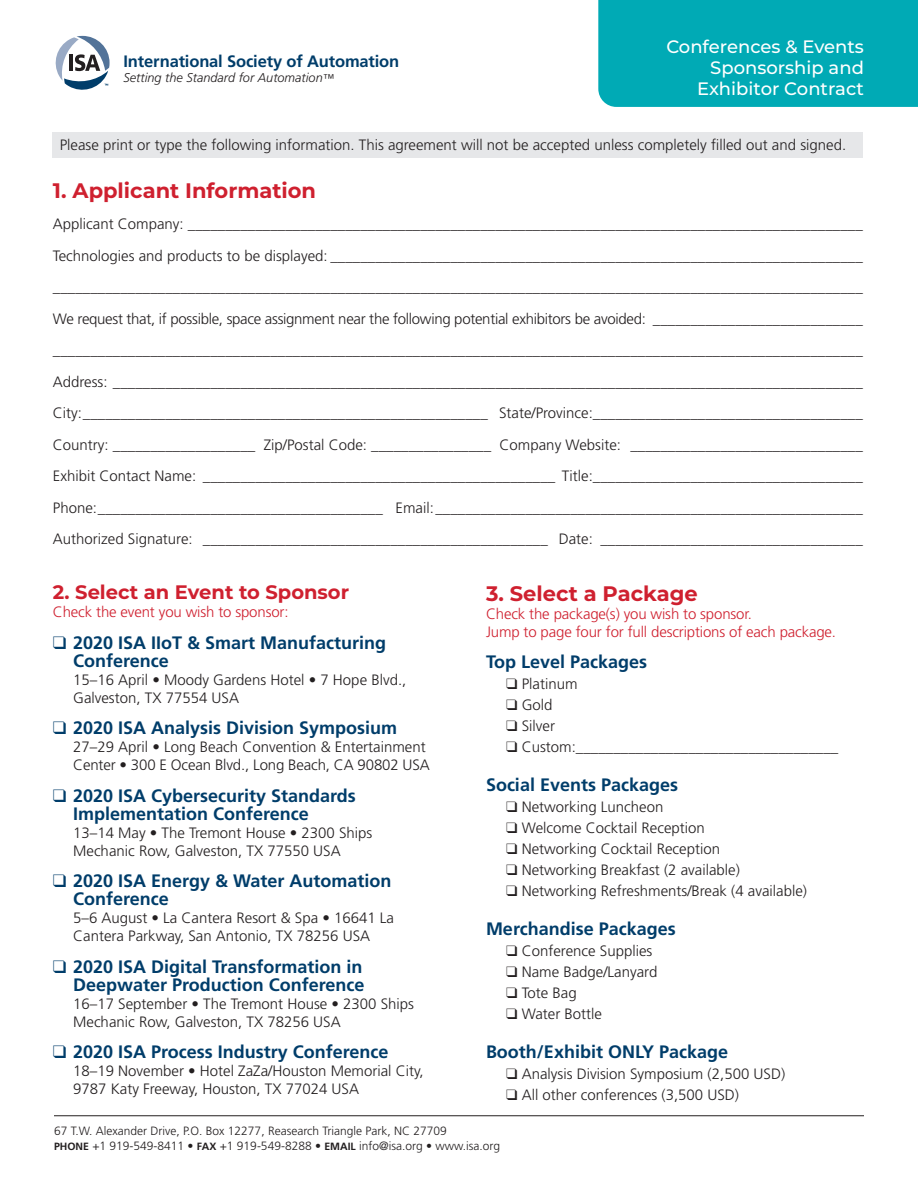
<style>
.page{position:relative;width:918px;height:1188px;background:#fff}
.page>*{position:absolute;margin:0;border:0;box-sizing:border-box;transform-origin:0 0}
.t1{font:700 21px "Montserrat";color:#cf202f}
.t2{font:700 19.5px "Montserrat";color:#cf202f}
.t3{font:700 18px/18px "Frutiger";color:#003d6a}
.t4{font:500 18px/21px "Montserrat";color:#fff;text-align:right}
.t5{font:700 16.5px "Frutiger";letter-spacing:-.01em;color:#003d6a}
.t6{font:300 15px/18px "Frutiger";color:#231f20}
.t7{font:300 15px "Frutiger";letter-spacing:-.02em;color:#231f20}
.t8{font:300 15px/18px "Frutiger";letter-spacing:-.01em;color:#cf202f}
.t9{font:italic 300 12.75px "Frutiger";color:#231f20}
.t10{font:300 12px "Frutiger";color:#231f20}
.s1{font-size:11.25px}
.s2{font-weight:700;font-size:10.5px}
</style>
<div class="page">
<div style="left:53px;top:132px;width:810px;height:26px;background:#e6e7e9"></div>
<svg style="left:55px;top:36px;width:55px;height:54px"></svg>
<div style="left:598px;top:0;width:320px;height:107px;background:#00aab5"></div>
<hr style="left:54px;top:1115px;width:810px;height:1px;background:#231f20">
<p class="t5" style="left:124px;top:51px;width:277px">International Society of Automation</p>
<p class="t9" style="left:124px;top:70px;width:212px">Setting the Standard for Automation<span class="s1">™</span></p>
<p class="t4" style="left:666px;top:35px;width:199px">Conferences &amp; Events<br>Sponsorship and<br>Exhibitor Contract</p>
<p class="t6" style="left:60px;top:136px;width:788px">Please print or type the following information. This agreement will not be accepted unless completely filled out and signed.</p>
<p class="t1" style="left:53px;top:175px;width:265px">1. Applicant Information</p>
<p class="t6" style="left:53px;top:216px;width:812px">Applicant Company: __________________________________________________________________________________________</p>
<p class="t6" style="left:53px;top:247px;width:811px">Technologies and products to be displayed: _______________________________________________________________________</p>
<p class="t6" style="left:53px;top:279px;width:812px">____________________________________________________________________________________________________________</p>
<p class="t7" style="left:53px;top:310px;width:811px">We request that, if possible, space assignment near the following potential exhibitors be avoided: ____________________________</p>
<p class="t6" style="left:53px;top:342px;width:812px">____________________________________________________________________________________________________________</p>
<p class="t6" style="left:53px;top:373px;width:811px">Address: ____________________________________________________________________________________________________</p>
<p class="t6" style="left:53px;top:405px;width:812px">City:______________________________________________________ State/Province:____________________________________</p>
<p class="t6" style="left:53px;top:436px;width:811px">Country: ___________________ Zip/Postal Code: ________________ Company Website: _______________________________</p>
<p class="t6" style="left:53px;top:468px;width:812px">Exhibit Contact Name: _______________________________________________ Title:____________________________________</p>
<p class="t6" style="left:53px;top:499px;width:811px">Phone:______________________________________ Email:_________________________________________________________</p>
<p class="t6" style="left:53px;top:531px;width:812px">Authorized Signature: ______________________________________________ Date: ___________________________________</p>
<p class="t1" style="left:486px;top:578px;width:213px">3. Select a Package</p>
<p class="t8" style="left:486px;top:605px;width:352px">Check the package(s) you wish to sponsor.<br>Jump to page four for full descriptions of each package.</p>
<p class="t3" style="left:486px;top:653px;width:163px">Top Level Packages</p>
<p class="t6" style="left:506px;top:675px;width:73px">❑ Platinum</p>
<p class="t6" style="left:506px;top:696px;width:48px">❑ Gold</p>
<p class="t6" style="left:506px;top:717px;width:50px">❑ Silver</p>
<p class="t6" style="left:506px;top:738px;width:334px">❑ Custom:___________________________________</p>
<p class="t3" style="left:486px;top:776px;width:194px">Social Events Packages</p>
<p class="t6" style="left:506px;top:798px;width:159px">❑ Networking Luncheon</p>
<p class="t6" style="left:506px;top:819px;width:200px">❑ Welcome Cocktail Reception</p>
<p class="t6" style="left:506px;top:840px;width:215px">❑ Networking Cocktail Reception</p>
<p class="t6" style="left:506px;top:861px;width:235px">❑ Networking Breakfast (2 available)</p>
<p class="t6" style="left:506px;top:882px;width:302px">❑ Networking Refreshments/Break (4 available)</p>
<p class="t3" style="left:486px;top:920px;width:191px">Merchandise Packages</p>
<p class="t6" style="left:506px;top:942px;width:148px">❑ Conference Supplies</p>
<p class="t6" style="left:506px;top:963px;width:153px">❑ Name Badge/Lanyard</p>
<p class="t6" style="left:506px;top:984px;width:72px">❑ Tote Bag</p>
<p class="t6" style="left:506px;top:1005px;width:97px">❑ Water Bottle</p>
<p class="t3" style="left:486px;top:1043px;width:244px">Booth/Exhibit ONLY Package</p>
<p class="t6" style="left:506px;top:1065px;width:280px">❑ Analysis Division Symposium (2,500 USD)</p>
<p class="t6" style="left:506px;top:1086px;width:234px">❑ All other conferences (3,500 USD)</p>
<p class="t10" style="left:54px;top:1124px;width:394px">67 T.W. Alexander Drive, P.O. Box 12277, Reasearch Triangle Park, NC 27709</p>
<p class="t10" style="left:54px;top:1139px;width:448px"><span class="s2">PHONE</span> +1 919-549-8411 • <span class="s2">FAX</span> +1 919-549-8288 • <span class="s2">EMAIL</span> info@isa.org • www.isa.org</p>
<p class="t2" style="left:53px;top:578px;width:298px">2. Select an Event to Sponsor</p>
<p class="t8" style="left:53px;top:603px;width:237px">Check the event you wish to sponsor:</p>
<p class="t3" style="left:73px;top:634px;width:315px;text-indent:-20px">❑ 2020 ISA IIoT &amp; Smart Manufacturing<br>Conference</p>
<p class="t6" style="left:73px;top:671px;width:335px">15–16 April • Moody Gardens Hotel • 7 Hope Blvd.,<br>Galveston, TX 77554 USA</p>
<p class="t3" style="left:53px;top:719px;width:346px">❑ 2020 ISA Analysis Division Symposium</p>
<p class="t6" style="left:73px;top:738px;width:358px">27–29 April • Long Beach Convention &amp; Entertainment<br>Center • 300 E Ocean Blvd., Long Beach, CA 90802 USA</p>
<p class="t3" style="left:73px;top:787px;width:284px;text-indent:-20px">❑ 2020 ISA Cybersecurity Standards<br>Implementation Conference</p>
<p class="t6" style="left:73px;top:824px;width:301px">13–14 May • The Tremont House • 2300 Ships<br>Mechanic Row, Galveston, TX 77550 USA</p>
<p class="t3" style="left:73px;top:872px;width:320px;text-indent:-20px">❑ 2020 ISA Energy &amp; Water Automation<br>Conference</p>
<p class="t6" style="left:73px;top:909px;width:322px">5–6 August • La Cantera Resort &amp; Spa • 16641 La<br>Cantera Parkway, San Antonio, TX 78256 USA</p>
<p class="t3" style="left:53px;top:958px;width:313px;text-align:right">❑ 2020 ISA Digital Transformation in<br>Deepwater Production Conference</p>
<p class="t6" style="left:73px;top:995px;width:342px">16–17 September • The Tremont House • 2300 Ships<br>Mechanic Row, Galveston, TX 78256 USA</p>
<p class="t3" style="left:53px;top:1043px;width:337px">❑ 2020 ISA Process Industry Conference</p>
<p class="t6" style="left:73px;top:1062px;width:352px">18–19 November • Hotel ZaZa/Houston Memorial City,<br>9787 Katy Freeway, Houston, TX 77024 USA</p>
</div>
